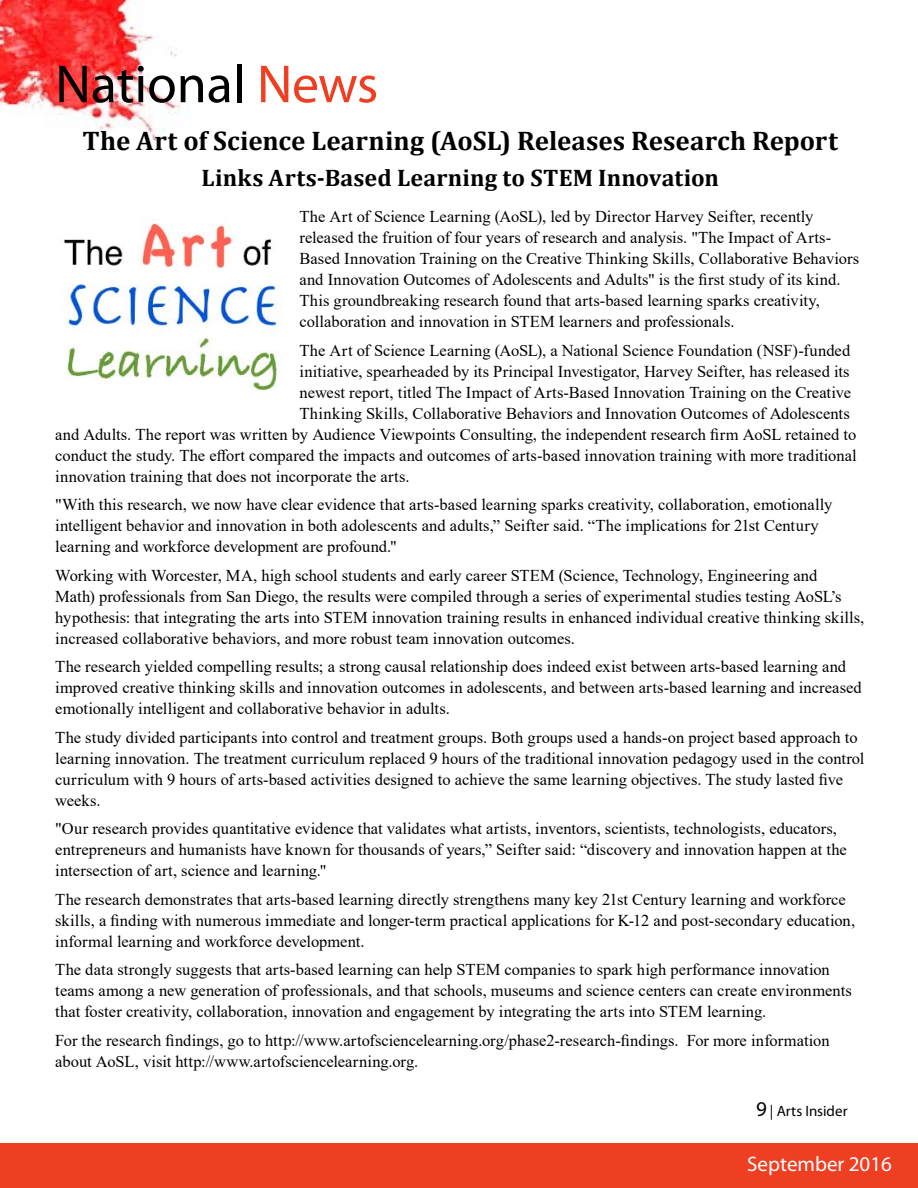
<style>
.page{position:relative;width:918px;height:1188px;background:#fff}
.page>*{position:absolute;margin:0;border:0;box-sizing:border-box;transform-origin:0 0}
.t1{font:54px "Myriad Pro";color:#000}
.t2{font:700 27px "Cambria";color:#000}
.t3{font:700 24px "Cambria";letter-spacing:.005em;color:#000}
.t4{font:21px "Myriad Pro";color:#fff}
.t5{font:16.5px/21px "Times New Roman";color:#000}
.t6{font:15px "Myriad Pro";color:#000}
.s1{color:#ef3f23}
.s2{font-size:21px}
</style>
<div class="page">
<div style="left:0;top:1143px;width:918px;height:45px;background:#ef3f23"></div>
<img style="left:0;top:0;width:181px;height:142px">
<img style="left:59px;top:223px;width:221px;height:168px">
<h1 class="t1" style="left:55px;top:51px;width:324px">National <span class="s1">News</span></h1>
<h2 class="t2" style="left:83px;top:122px;width:757px">The Art of Science Learning (AoSL) Releases Research Report</h2>
<h3 class="t3" style="left:202px;top:161px;width:519px">Links Arts-Based Learning to STEM Innovation</h3>
<p class="t5" style="left:300px;top:205px;width:561px">The Art of Science Learning (AoSL), led by Director Harvey Seifter, recently released the fruition of four years of research and analysis. "The Impact of Arts-Based Innovation Training on the Creative Thinking Skills, Collaborative Behaviors and Innovation Outcomes of Adolescents and Adults" is the first study of its kind.<br>This groundbreaking research found that arts-based learning sparks creativity, collaboration and innovation in STEM learners and professionals.</p>
<p class="t5" style="left:300px;top:339px;width:552px">The Art of Science Learning (AoSL), a National Science Foundation (NSF)-funded</p>
<p class="t5" style="left:300px;top:360px;width:552px">initiative, spearheaded by its Principal Investigator, Harvey Seifter, has released its</p>
<p class="t5" style="left:300px;top:381px;width:553px">newest report, titled The Impact of Arts-Based Innovation Training on the Creative</p>
<p class="t5" style="left:300px;top:402px;width:552px">Thinking Skills, Collaborative Behaviors and Innovation Outcomes of Adolescents</p>
<p class="t5" style="left:55px;top:423px;width:803px">and Adults. The report was written by Audience Viewpoints Consulting, the independent research firm AoSL retained to</p>
<p class="t5" style="left:55px;top:444px;width:803px">conduct the study. The effort compared the impacts and outcomes of arts-based innovation training with more traditional</p>
<p class="t5" style="left:55px;top:465px;width:356px">innovation training that does not incorporate the arts.</p>
<p class="t5" style="left:55px;top:493px;width:779px">"With this research, we now have clear evidence that arts-based learning sparks creativity, collaboration, emotionally intelligent behavior and innovation in both adolescents and adults,” Seifter said. “The implications for 21st Century learning and workforce development are profound."</p>
<p class="t5" style="left:55px;top:564px;width:811px">Working with Worcester, MA, high school students and early career STEM (Science, Technology, Engineering and<br>Math) professionals from San Diego, the results were compiled through a series of experimental studies testing AoSL’s hypothesis: that integrating the arts into STEM innovation training results in enhanced individual creative thinking skills, increased collaborative behaviors, and more robust team innovation outcomes.</p>
<p class="t5" style="left:55px;top:656px;width:808px">The research yielded compelling results; a strong causal relationship does indeed exist between arts-based learning and improved creative thinking skills and innovation outcomes in adolescents, and between arts-based learning and increased emotionally intelligent and collaborative behavior in adults.</p>
<p class="t5" style="left:55px;top:726px;width:811px">The study divided participants into control and treatment groups. Both groups used a hands-on project based approach to learning innovation. The treatment curriculum replaced 9 hours of the traditional innovation pedagogy used in the control curriculum with 9 hours of arts-based activities designed to achieve the same learning objectives. The study lasted five weeks.</p>
<p class="t5" style="left:55px;top:818px;width:793px">"Our research provides quantitative evidence that validates what artists, inventors, scientists, technologists, educators, entrepreneurs and humanists have known for thousands of years,” Seifter said: “discovery and innovation happen at the intersection of art, science and learning."</p>
<p class="t5" style="left:55px;top:888px;width:801px">The research demonstrates that arts-based learning directly strengthens many key 21st Century learning and workforce skills, a finding with numerous immediate and longer-term practical applications for K-12 and post-secondary education, informal learning and workforce development.</p>
<p class="t5" style="left:55px;top:959px;width:798px">The data strongly suggests that arts-based learning can help STEM companies to spark high performance innovation teams among a new generation of professionals, and that schools, museums and science centers can create environments that foster creativity, collaboration, innovation and engagement by integrating the arts into STEM learning.</p>
<p class="t5" style="left:55px;top:1029px;width:776px">For the research findings, go to http://www.artofsciencelearning.org/phase2-research-findings. For more information about AoSL, visit http://www.artofsciencelearning.org.</p>
<p class="t6" style="left:756px;top:1102px;width:93px"><span class="s2">9</span> | Arts Insider</p>
<p class="t4" style="left:747px;top:1151px;width:146px">September 2016</p>
</div>
